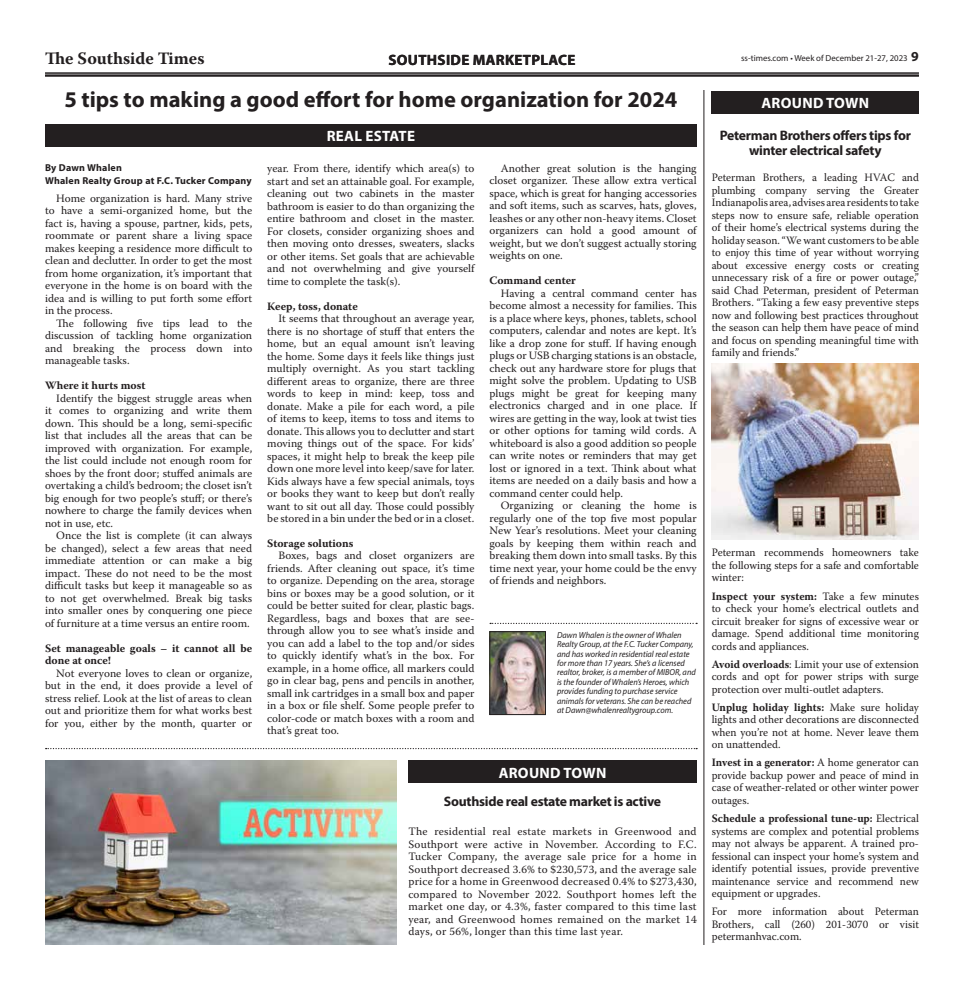
<style>
.page{position:relative;width:964px;height:990px;background:#fff}
.page>*{position:absolute;margin:0;border:0;box-sizing:border-box;transform-origin:0 0}
.t1{font:700 22.5px "Myriad Pro";color:#231f20}
.t2{font:700 17.38px "Warnock Pro";color:#231f20}
.t3{font:700 15px "Myriad Pro";letter-spacing:.02em;color:#fff}
.t4{font:700 15px "Myriad Pro";letter-spacing:.02em;color:#231f20}
.t5{font:700 13.75px/15px "Myriad Pro";letter-spacing:-.02em;color:#231f20;text-align:center}
.t6{font:11.25px/12.5px "Warnock Pro";color:#231f20;text-align:justify}
.t7{font:700 11.25px/12.5px "Warnock Pro";color:#231f20}
.t8{font:700 10px/12.5px "Myriad Pro";letter-spacing:.02em;color:#231f20}
.t9{font:italic 8.75px/9.4px "Myriad Pro";color:#231f20;scale:.95 1}
.t10{font:8.75px "Myriad Pro";color:#231f20}
.s1{font-weight:700;font-size:13.75px}
.s2{font-weight:700}
</style>
<div class="page">
<hr style="left:703px;top:90px;width:1px;height:855px;background:#231f20">
<div style="left:45px;top:124px;width:651px;height:23px;background:#231f20"></div>
<hr style="left:45px;top:73px;width:873px;height:1px;background:#231f20">
<hr style="left:45px;top:75px;width:873px;height:2px;background:#231f20">
<div style="left:711px;top:92px;width:207px;height:22px;background:#231f20"></div>
<img style="left:491px;top:633px;width:52px;height:80px">
<div style="left:489px;top:631px;width:56px;height:84px;border:1px solid #231f20"></div>
<svg style="left:490px;top:623px;width:206px;height:1px"></svg>
<svg style="left:46px;top:748px;width:650px;height:1px"></svg>
<div style="left:408px;top:761px;width:288px;height:22px;background:#231f20"></div>
<img style="left:45px;top:761px;width:351px;height:184px">
<img style="left:711px;top:363px;width:206px;height:177px">
<h2 class="t2" style="left:45px;top:48px;width:161px">The Southside Times</h2>
<p class="t10" style="left:740px;top:53px;width:179px">ss-times.com • Week of December 21-27, 2023 <span class="s1">9</span></p>
<h3 class="t4" style="left:388px;top:50px;width:188px">SOUTHSIDE MARKETPLACE</h3>
<h1 class="t1" style="left:64px;top:85px;width:614px">5 tips to making a good effort for home organization for 2024</h1>
<h3 class="t3" style="left:326px;top:126px;width:90px">REAL ESTATE</h3>
<p class="t8" style="left:45px;top:161px;width:208px">By Dawn Whalen<br>Whalen Realty Group at F.C. Tucker Company</p>
<p class="t6" style="left:45px;top:192px;width:209px;text-indent:11px">Home organization is hard. Many strive to have a semi-organized home, but the fact is, having a spouse, partner, kids, pets, roommate or parent share a living space makes keeping a residence more difficult to clean and declutter. In order to get the most from home organization, it’s important that everyone in the home is on board with the idea and is willing to put forth some effort in the process.</p>
<p class="t6" style="left:45px;top:317px;width:209px;text-indent:11px">The following five tips lead to the discussion of tackling home organization and breaking the process down into manageable tasks.</p>
<p class="t7" style="left:45px;top:379px;width:102px">Where it hurts most</p>
<p class="t6" style="left:45px;top:392px;width:209px;text-indent:11px">Identify the biggest struggle areas when it comes to organizing and write them down. This should be a long, semi-specific list that includes all the areas that can be improved with organization. For example, the list could include not enough room for shoes by the front door; stuffed animals are overtaking a child’s bedroom; the closet isn’t big enough for two people’s stuff; or there’s nowhere to charge the family devices when not in use, etc.</p>
<p class="t6" style="left:45px;top:529px;width:209px;text-indent:11px">Once the list is complete (it can always be changed), select a few areas that need immediate attention or can make a big impact. These do not need to be the most difficult tasks but keep it manageable so as to not get overwhelmed. Break big tasks into smaller ones by conquering one piece of furniture at a time versus an entire room.</p>
<p class="t7" style="left:45px;top:642px;width:209px">Set manageable goals – it cannot all be done at once!</p>
<p class="t6" style="left:45px;top:667px;width:209px;text-indent:11px">Not everyone loves to clean or organize, but in the end, it does provide a level of stress relief. Look at the list of areas to clean out and prioritize them for what works best for you, either by the month, quarter or</p>
<p class="t6" style="left:267px;top:162px;width:209px">year. From there, identify which area(s) to start and set an attainable goal. For example, cleaning out two cabinets in the master bathroom is easier to do than organizing the entire bathroom and closet in the master.<br>For closets, consider organizing shoes and then moving onto dresses, sweaters, slacks or other items. Set goals that are achievable and not overwhelming and give yourself time to complete the task(s).</p>
<p class="t7" style="left:267px;top:299px;width:92px">Keep, toss, donate</p>
<p class="t6" style="left:267px;top:312px;width:209px;text-indent:11px">It seems that throughout an average year, there is no shortage of stuff that enters the home, but an equal amount isn’t leaving the home. Some days it feels like things just multiply overnight. As you start tackling different areas to organize, there are three words to keep in mind: keep, toss and donate. Make a pile for each word, a pile of items to keep, items to toss and items to donate. This allows you to declutter and start moving things out of the space. For kids’ spaces, it might help to break the keep pile down one more level into keep/save for later.<br>Kids always have a few special animals, toys or books they want to keep but don’t really want to sit out all day. Those could possibly be stored in a bin under the bed or in a closet.</p>
<p class="t7" style="left:267px;top:537px;width:88px">Storage solutions</p>
<p class="t6" style="left:267px;top:549px;width:209px;text-indent:11px">Boxes, bags and closet organizers are friends. After cleaning out space, it’s time to organize. Depending on the area, storage bins or boxes may be a good solution, or it could be better suited for clear, plastic bags.<br>Regardless, bags and boxes that are see&shy;through allow you to see what’s inside and you can add a label to the top and/or sides to quickly identify what’s in the box. For example, in a home office, all markers could go in clear bag, pens and pencils in another, small ink cartridges in a small box and paper in a box or file shelf. Some people prefer to color-code or match boxes with a room and that’s great too.</p>
<p class="t6" style="left:489px;top:162px;width:209px;text-indent:11px">Another great solution is the hanging closet organizer. These allow extra vertical space, which is great for hanging accessories and soft items, such as scarves, hats, gloves, leashes or any other non-heavy items. Closet organizers can hold a good amount of weight, but we don’t suggest actually storing weights on one.</p>
<p class="t7" style="left:489px;top:274px;width:88px">Command center</p>
<p class="t6" style="left:489px;top:287px;width:209px;text-indent:11px">Having a central command center has become almost a necessity for families. This is a place where keys, phones, tablets, school computers, calendar and notes are kept. It’s like a drop zone for stuff. If having enough plugs or USB charging stations is an obstacle, check out any hardware store for plugs that might solve the problem. Updating to USB plugs might be great for keeping many electronics charged and in one place. If wires are getting in the way, look at twist ties or other options for taming wild cords. A whiteboard is also a good addition so people can write notes or reminders that may get lost or ignored in a text. Think about what items are needed on a daily basis and how a command center could help.</p>
<p class="t6" style="left:489px;top:499px;width:209px;text-indent:11px">Organizing or cleaning the home is regularly one of the top five most popular New Year’s resolutions. Meet your cleaning goals by keeping them within reach and breaking them down into small tasks. By this time next year, your home could be the envy of friends and neighbors.</p>
<p class="t9" style="left:557px;top:630px;width:147px">Dawn Whalen is the owner of Whalen Realty Group, at the F.C. Tucker Company, and has worked in residential real estate for more than 17 years. She’s a licensed realtor, broker, is a member of MIBOR, and is the founder of Whalen’s Heroes, which provides funding to purchase service animals for veterans. She can be reached at Dawn@whalenrealtygroup.com.</p>
<h3 class="t3" style="left:498px;top:763px;width:109px">AROUND TOWN</h3>
<p class="t5" style="left:444px;top:793px;width:218px">Southside real estate market is active</p>
<p class="t6" style="left:408px;top:825px;width:290px">The residential real estate markets in Greenwood and Southport were active in November. According to F.C.<br>Tucker Company, the average sale price for a home in Southport decreased 3.6% to $230,573, and the average sale price for a home in Greenwood decreased 0.4% to $273,430, compared to November 2022. Southport homes left the market one day, or 4.3%, faster compared to this time last year, and Greenwood homes remained on the market 14 days, or 56%, longer than this time last year.</p>
<h3 class="t3" style="left:761px;top:94px;width:109px">AROUND TOWN</h3>
<p class="t5" style="left:719px;top:127px;width:192px">Peterman Brothers offers tips for winter electrical safety</p>
<p class="t6" style="left:711px;top:171px;width:209px">Peterman Brothers, a leading HVAC and plumbing company serving the Greater Indianapolis area, advises area residents to take steps now to ensure safe, reliable operation of their home’s electrical systems during the holiday season. “We want customers to be able to enjoy this time of year without worrying about excessive energy costs or creating unnecessary risk of a fire or power outage,” said Chad Peterman, president of Peterman Brothers. “Taking a few easy preventive steps now and following best practices throughout the season can help them have peace of mind and focus on spending meaningful time with family and friends.”</p>
<p class="t6" style="left:711px;top:546px;width:208px">Peterman recommends homeowners take the following steps for a safe and comfortable winter:</p>
<p class="t6" style="left:711px;top:589px;width:209px"><span class="s2">Inspect your system:</span> Take a few minutes to check your home’s electrical outlets and circuit breaker for signs of excessive wear or damage. Spend additional time monitoring cords and appliances.</p>
<p class="t6" style="left:711px;top:658px;width:209px"><span class="s2">Avoid overloads</span>: Limit your use of extension cords and opt for power strips with surge protection over multi-outlet adapters.</p>
<p class="t6" style="left:711px;top:701px;width:209px"><span class="s2">Unplug holiday lights:</span> Make sure holiday lights and other decorations are disconnected when you’re not at home. Never leave them on unattended.</p>
<p class="t6" style="left:711px;top:756px;width:209px"><span class="s2">Invest in a generator:</span> A home generator can provide backup power and peace of mind in case of weather-related or other winter power outages.</p>
<p class="t6" style="left:711px;top:812px;width:209px"><span class="s2">Schedule a professional tune-up:</span> Electrical systems are complex and potential problems may not always be apparent. A trained pro&shy;fessional can inspect your home’s system and identify potential issues, provide preventive maintenance service and recommend new equipment or upgrades.</p>
<p class="t6" style="left:711px;top:905px;width:209px">For more information about Peterman Brothers, call (260) 201-3070 or visit petermanhvac.com.</p>
</div>
